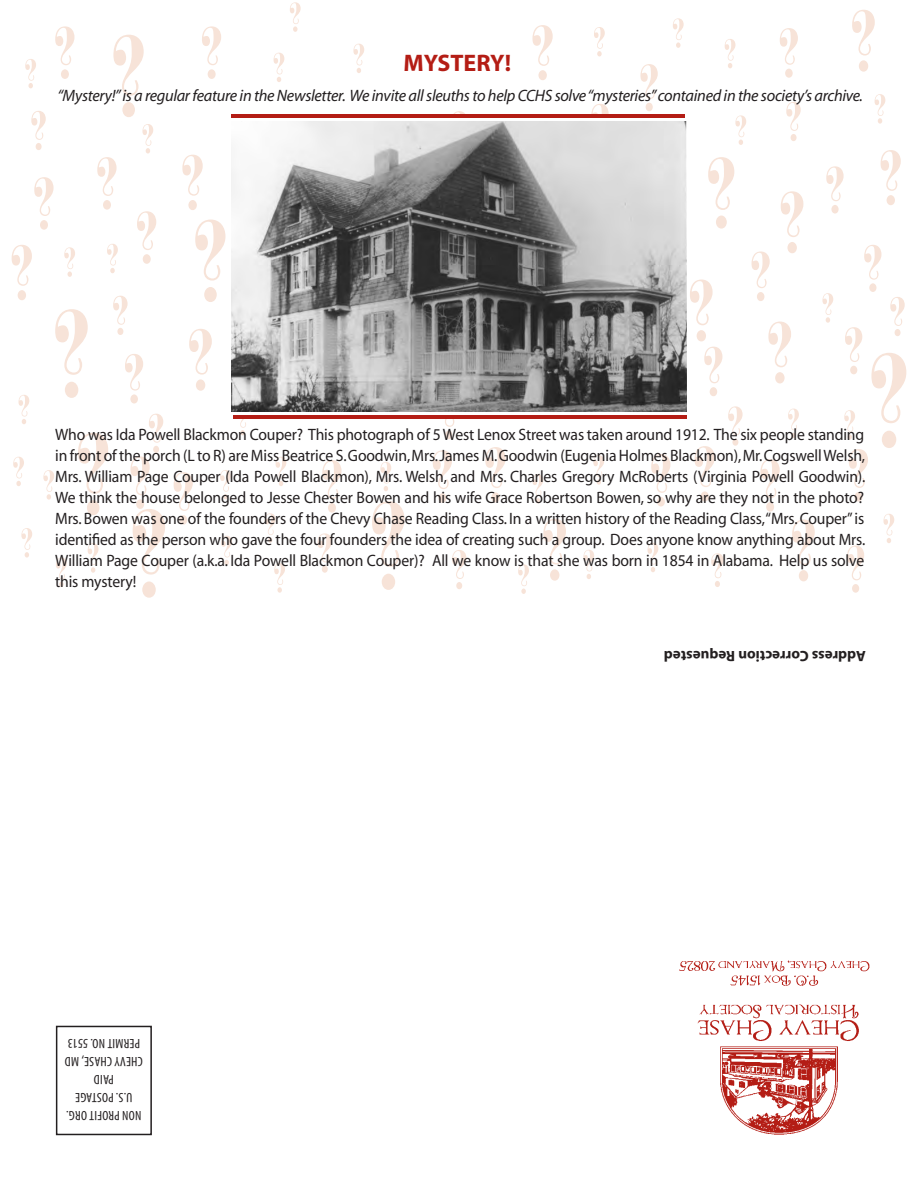
<style>
.page{position:relative;width:918px;height:1188px;background:#fff}
.page>*{position:absolute;margin:0;border:0;box-sizing:border-box;transform-origin:0 0}
.t1{font:700 24px "Myriad";color:#b41d15}
.t2{font:16.5px/21px "Myriad";letter-spacing:-.01em;color:#231f20;text-align:justify;scale:.95 1}
.t3{font:italic 16.5px "Myriad";letter-spacing:-.02em;color:#231f20}
.t4{font:700 15px "Myriad";color:#231f20}
.t5{font:condensed 13.5px "Myriad Pro";letter-spacing:.02em;color:#231f20}
</style>
<div class="page">
<img style="left:679px;top:960px;width:191px;height:175px">
<div style="left:56px;top:1026px;width:96px;height:109px;border:2px solid #231f20"></div>
<svg style="left:725px;top:39px;width:10px;height:29px"></svg>
<svg style="left:735px;top:115px;width:11px;height:30px"></svg>
<svg style="left:34px;top:177px;width:20px;height:53px"></svg>
<svg style="left:55px;top:26px;width:19px;height:53px"></svg>
<svg style="left:137px;top:211px;width:19px;height:53px"></svg>
<svg style="left:433px;top:450px;width:19px;height:53px"></svg>
<svg style="left:760px;top:459px;width:20px;height:53px"></svg>
<svg style="left:651px;top:454px;width:19px;height:52px"></svg>
<svg style="left:322px;top:460px;width:20px;height:53px"></svg>
<svg style="left:202px;top:26px;width:19px;height:53px"></svg>
<svg style="left:97px;top:157px;width:20px;height:53px"></svg>
<svg style="left:174px;top:472px;width:19px;height:53px"></svg>
<svg style="left:881px;top:150px;width:20px;height:55px"></svg>
<svg style="left:780px;top:28px;width:18px;height:50px"></svg>
<svg style="left:532px;top:25px;width:21px;height:55px"></svg>
<svg style="left:852px;top:10px;width:23px;height:62px"></svg>
<svg style="left:708px;top:157px;width:26px;height:72px"></svg>
<svg style="left:711px;top:553px;width:13px;height:34px"></svg>
<svg style="left:318px;top:533px;width:14px;height:40px"></svg>
<svg style="left:452px;top:550px;width:14px;height:39px"></svg>
<svg style="left:31px;top:111px;width:15px;height:39px"></svg>
<svg style="left:113px;top:296px;width:15px;height:39px"></svg>
<svg style="left:786px;top:102px;width:15px;height:39px"></svg>
<svg style="left:64px;top:247px;width:11px;height:30px"></svg>
<svg style="left:25px;top:59px;width:11px;height:29px"></svg>
<svg style="left:107px;top:244px;width:11px;height:29px"></svg>
<svg style="left:883px;top:514px;width:11px;height:29px"></svg>
<svg style="left:583px;top:550px;width:11px;height:29px"></svg>
<svg style="left:353px;top:44px;width:11px;height:29px"></svg>
<svg style="left:274px;top:563px;width:11px;height:30px"></svg>
<svg style="left:21px;top:528px;width:11px;height:30px"></svg>
<svg style="left:220px;top:470px;width:11px;height:29px"></svg>
<svg style="left:56px;top:558px;width:11px;height:29px"></svg>
<svg style="left:673px;top:18px;width:11px;height:30px"></svg>
<svg style="left:142px;top:124px;width:11px;height:29px"></svg>
<svg style="left:274px;top:53px;width:10px;height:29px"></svg>
<svg style="left:13px;top:457px;width:11px;height:29px"></svg>
<svg style="left:43px;top:470px;width:11px;height:30px"></svg>
<svg style="left:380px;top:462px;width:11px;height:29px"></svg>
<svg style="left:533px;top:474px;width:10px;height:30px"></svg>
<svg style="left:593px;top:455px;width:11px;height:30px"></svg>
<svg style="left:594px;top:27px;width:11px;height:29px"></svg>
<svg style="left:19px;top:395px;width:10px;height:29px"></svg>
<svg style="left:88px;top:543px;width:10px;height:30px"></svg>
<svg style="left:875px;top:94px;width:10px;height:30px"></svg>
<svg style="left:826px;top:166px;width:18px;height:48px"></svg>
<svg style="left:640px;top:64px;width:18px;height:47px"></svg>
<svg style="left:847px;top:546px;width:17px;height:47px"></svg>
<svg style="left:591px;top:104px;width:18px;height:10px"></svg>
<svg style="left:12px;top:245px;width:20px;height:55px"></svg>
<svg style="left:182px;top:155px;width:21px;height:55px"></svg>
<svg style="left:485px;top:447px;width:21px;height:56px"></svg>
<svg style="left:695px;top:446px;width:20px;height:56px"></svg>
<svg style="left:445px;top:419px;width:10px;height:20px"></svg>
<svg style="left:453px;top:111px;width:12px;height:3px"></svg>
<svg style="left:55px;top:309px;width:33px;height:89px"></svg>
<svg style="left:372px;top:501px;width:33px;height:89px"></svg>
<svg style="left:78px;top:433px;width:30px;height:82px"></svg>
<svg style="left:113px;top:35px;width:31px;height:82px"></svg>
<svg style="left:195px;top:220px;width:30px;height:82px"></svg>
<svg style="left:276px;top:457px;width:10px;height:29px"></svg>
<svg style="left:844px;top:245px;width:62px;height:257px"></svg>
<svg style="left:752px;top:251px;width:18px;height:50px"></svg>
<svg style="left:704px;top:347px;width:18px;height:49px"></svg>
<svg style="left:125px;top:354px;width:18px;height:49px"></svg>
<svg style="left:781px;top:191px;width:22px;height:62px"></svg>
<svg style="left:690px;top:280px;width:23px;height:61px"></svg>
<svg style="left:768px;top:322px;width:23px;height:61px"></svg>
<svg style="left:792px;top:519px;width:23px;height:62px"></svg>
<svg style="left:543px;top:519px;width:23px;height:62px"></svg>
<svg style="left:189px;top:329px;width:23px;height:62px"></svg>
<svg style="left:728px;top:406px;width:15px;height:40px"></svg>
<svg style="left:130px;top:414px;width:35px;height:184px"></svg>
<svg style="left:822px;top:293px;width:11px;height:30px"></svg>
<svg style="left:518px;top:564px;width:11px;height:30px"></svg>
<svg style="left:788px;top:409px;width:11px;height:29px"></svg>
<svg style="left:648px;top:543px;width:10px;height:29px"></svg>
<svg style="left:221px;top:536px;width:11px;height:29px"></svg>
<svg style="left:265px;top:513px;width:11px;height:30px"></svg>
<svg style="left:290px;top:2px;width:11px;height:30px"></svg>
<svg style="left:240px;top:419px;width:6px;height:16px"></svg>
<hr style="left:231px;top:114px;width:453px;height:4px;background:#b41d15">
<svg style="left:300px;top:121px;width:385px;height:1px"></svg>
<hr style="left:233px;top:415px;width:453px;height:4px;background:#b41d15">
<svg style="left:233px;top:411px;width:454px;height:1px"></svg>
<img style="left:231px;top:122px;width:456px;height:289px">
<p class="t1" style="left:403px;top:50px;width:109px">MYSTERY!</p>
<p class="t3" style="left:57px;top:88px;width:807px">“Mystery!” is a regular feature in the Newsletter. We invite all sleuths to help CCHS solve “mysteries” contained in the society’s archive.</p>
<p class="t2" style="left:55px;top:425px;width:854px">Who was Ida Powell Blackmon Couper? This photograph of 5 West Lenox Street was taken around 1912. The six people standing in front of the porch (L to R) are Miss Beatrice S. Goodwin, Mrs. James M. Goodwin (Eugenia Holmes Blackmon), Mr. Cogswell Welsh, Mrs. William Page Couper (Ida Powell Blackmon), Mrs. Welsh, and Mrs. Charles Gregory McRoberts (Virginia Powell Goodwin).<br>We think the house belonged to Jesse Chester Bowen and his wife Grace Robertson Bowen, so why are they not in the photo?<br>Mrs. Bowen was one of the founders of the Chevy Chase Reading Class. In a written history of the Reading Class,“Mrs. Couper” is identified as the person who gave the four founders the idea of creating such a group. Does anyone know anything about Mrs.<br>William Page Couper (a.k.a. Ida Powell Blackmon Couper)? All we know is that she was born in 1854 in Alabama. Help us solve this mystery!</p>
<p class="t5" style="left:140px;top:1051px;width:74px;rotate:-180deg">PERMIT NO. 5513</p>
<p class="t5" style="left:143px;top:1069px;width:79px;rotate:-180deg">CHEVY CHASE, MD</p>
<p class="t5" style="left:114px;top:1087px;width:21px;rotate:-180deg">PAID</p>
<p class="t5" style="left:132px;top:1105px;width:58px;rotate:-180deg">U.S. POSTAGE</p>
<p class="t5" style="left:141px;top:1123px;width:77px;rotate:-180deg">NON PROFIT ORG.</p>
<p class="t4" style="left:866px;top:663px;width:203px;rotate:-180deg">Address Correction Requested</p>
</div>
